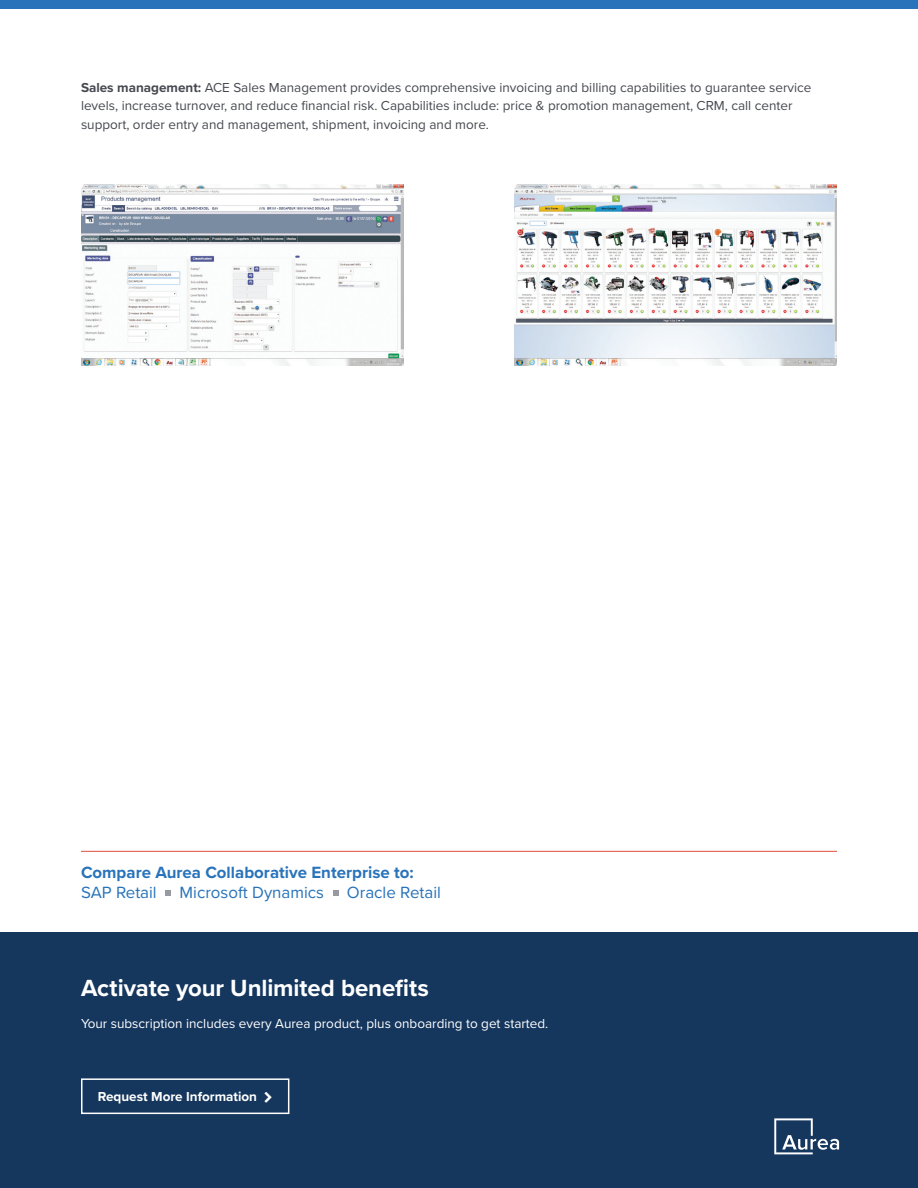
<style>
.page{position:relative;width:918px;height:1188px;background:#fff}
.page>*{position:absolute;margin:0;border:0;box-sizing:border-box;transform-origin:0 0}
.paper_title{font:700 24.3px "Proxima Nova";letter-spacing:-.005em;color:#fff}
.body_copy{font:700 16.8px/19.5px "Proxima Nova";color:#2873ba}
.body_copy-2{font:16.8px "Proxima Nova";color:#2873ba}
.body_copy-3{font:13.5px/18.8px "Proxima Nova";color:#45484f}
.body_copy-4{font:13.5px "Proxima Nova";color:#fff}
.t1{font:700 13.5px "Proxima Nova";color:#fff}
.s1{font-weight:700}
.s2{font-weight:400}
</style>
<div class="page">
<div style="left:0;top:0;width:918px;height:8px;background:#2873ba"></div>
<img style="left:81px;top:185px;width:323px;height:180px">
<img style="left:514px;top:185px;width:323px;height:180px">
<svg style="left:165px;top:891px;width:6px;height:5px"></svg>
<svg style="left:333px;top:891px;width:5px;height:5px"></svg>
<hr style="left:81px;top:851px;width:756px;height:1px;background:#df4c37">
<div style="left:0;top:932px;width:918px;height:256px;background:#15365d"></div>
<svg style="left:774px;top:1118px;width:65px;height:36px"></svg>
<div style="left:81px;top:1078px;width:208px;height:36px;border:2px solid #fff"></div>
<p class="body_copy-3" style="left:81px;top:77px;width:732px"><span class="s1">Sales management:</span> ACE Sales Management provides comprehensive invoicing and billing capabilities to guarantee service levels, increase turnover, and reduce financial risk. Capabilities include: price &amp; promotion management, CRM, call center support, order entry and management, shipment, invoicing and more.</p>
<p class="body_copy" style="left:81px;top:863px;width:334px">Compare Aurea Collaborative Enterprise to:<br><span class="s2">SAP Retail</span></p>
<p class="body_copy-2" style="left:180px;top:880px;width:146px">Microsoft Dynamics</p>
<p class="body_copy-2" style="left:347px;top:880px;width:96px">Oracle Retail</p>
<p class="paper_title" style="left:81px;top:970px;width:349px">Activate your Unlimited benefits</p>
<p class="body_copy-4" style="left:81px;top:1013px;width:469px">Your subscription includes every Aurea product, plus onboarding to get started.</p>
<p class="t1" style="left:98px;top:1086px;width:161px">Request More Information</p>
</div>
